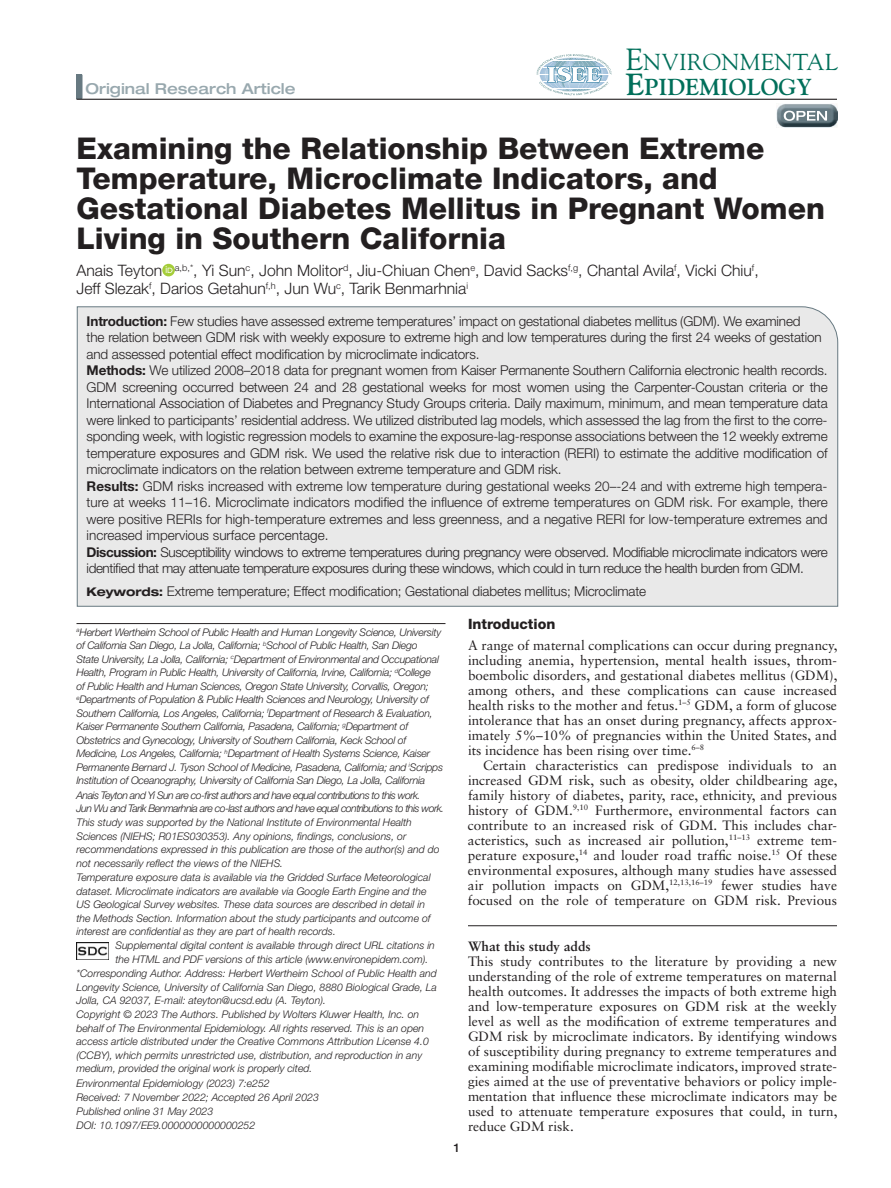
<style>
.page{position:relative;width:891px;height:1188px;background:#fff}
.page>*{position:absolute;margin:0;border:0;box-sizing:border-box;transform-origin:0 0}
.t1{font:800 30px/30px "Helvetica Neue LT Std";color:#231f20}
.t2{font:22.95px/25.2px "Goudy";letter-spacing:.01em;color:#016f5a}
.t3{font:300 15.75px/18px "Helvetica Neue LT Std";color:#231f20}
.t4{font:500 expanded 15px "Helvetica Neue LT Std";color:#98a8ae}
.t5{font:800 14.25px "Helvetica Neue LT Std";color:#231f20}
.t6{font:300 13.5px/16.5px "Helvetica Neue LT Std";letter-spacing:-.01em;color:#231f20}
.t7{font:13.5px/15px "Sabon LT Std";color:#231f20;text-align:justify}
.t8{font:700 13.5px "Sabon LT Std";color:#231f20}
.t9{font:500 12px "Helvetica Neue LT Std";color:#231f20}
.t10{font:italic 300 10.5px/13.6px "Helvetica Neue LT Std";letter-spacing:-.02em;color:#231f20}
.t11{font:italic 300 10.5px "Helvetica Neue LT Std";color:#231f20}
.s1{font-size:30.45px}
.s2{font-weight:700;font-size:30.45px}
.s3{font-weight:700}
.s4{font-weight:700;font-stretch:expanded;font-size:12px}
</style>
<div class="page">
<div style="left:76px;top:74px;width:6px;height:25px;background:#677981"></div>
<hr style="left:76px;top:99px;width:761px;height:1px;background:#231f20">
<img style="left:776px;top:104px;width:61px;height:24px">
<svg style="left:784px;top:111px;width:43px;height:10px"></svg>
<svg style="left:536px;top:54px;width:76px;height:42px"></svg>
<hr style="left:468px;top:925px;width:369px;height:1px;background:#231f20">
<hr style="left:76px;top:623px;width:370px;height:1px;background:#231f20">
<svg style="left:162px;top:264px;width:13px;height:12px"></svg>
<svg style="left:166px;top:266px;width:6px;height:7px"></svg>
<div style="left:76px;top:306px;width:762px;height:301px;background:#e9e9e9"></div>
<img style="left:77px;top:943px;width:31px;height:16px">
<p class="t4" style="left:86px;top:80px;width:212px">Original Research Article</p>
<h2 class="t2" style="left:626px;top:49px;width:214px"><span class="s1">E</span>NVIRONMENTAL<br><span class="s2">E</span><span class="s3">PIDEMIOLOGY</span></h2>
<h1 class="t1" style="left:76px;top:134px;width:750px">Examining the Relationship Between Extreme Temperature, Microclimate Indicators, and Gestational Diabetes Mellitus in Pregnant Women Living in Southern California</h1>
<p class="t3" style="left:76px;top:261px;width:684px">Anais Teyton <sup>a,b,*</sup>, Yi Sun<sup>c</sup>, John Molitor<sup>d</sup>, Jiu-Chiuan Chen<sup>e</sup>, David Sacks<sup>f,g</sup>, Chantal Avila<sup>f</sup>, Vicki Chiu<sup>f</sup>,<br>Jeff Slezak<sup>f</sup>, Darios Getahun<sup>f,h</sup>, Jun Wu<sup>c</sup>, Tarik Benmarhnia<sup>i</sup></p>
<p class="t6" style="left:87px;top:312px;width:743px"><span class="s3">Introduction:</span> Few studies have assessed extreme temperatures’ impact on gestational diabetes mellitus (GDM). We examined<br>the relation between GDM risk with weekly exposure to extreme high and low temperatures during the first 24 weeks of gestation and assessed potential effect modification by microclimate indicators.<br><span class="s3">Methods:</span> We utilized 2008–2018 data for pregnant women from Kaiser Permanente Southern California electronic health records.<br>GDM screening occurred between 24 and 28 gestational weeks for most women using the Carpenter-Coustan criteria or the International Association of Diabetes and Pregnancy Study Groups criteria. Daily maximum, minimum, and mean temperature data were linked to participants’ residential address. We utilized distributed lag models, which assessed the lag from the first to the corre&shy;sponding week, with logistic regression models to examine the exposure-lag-response associations between the 12 weekly extreme temperature exposures and GDM risk. We used the relative risk due to interaction (RERI) to estimate the additive modification of microclimate indicators on the relation between extreme temperature and GDM risk.<br><span class="s3">Results:</span> GDM risks increased with extreme low temperature during gestational weeks 20–-24 and with extreme high tempera&shy;ture at weeks 11–16. Microclimate indicators modified the influence of extreme temperatures on GDM risk. For example, there were positive RERIs for high-temperature extremes and less greenness, and a negative RERI for low-temperature extremes and increased impervious surface percentage.<br><span class="s3">Discussion:</span> Susceptibility windows to extreme temperatures during pregnancy were observed. Modifiable microclimate indicators were identified that may attenuate temperature exposures during these windows, which could in turn reduce the health burden from GDM.</p>
<p class="t6" style="left:87px;top:582px;width:561px"><span class="s4">Keywords:</span> Extreme temperature; Effect modification; Gestational diabetes mellitus; Microclimate</p>
<p class="t5" style="left:468px;top:615px;width:89px">Introduction</p>
<p class="t7" style="left:468px;top:638px;width:371px">A range of maternal complications can occur during pregnancy, including anemia, hypertension, mental health issues, throm&shy;boembolic disorders, and gestational diabetes mellitus (GDM), among others, and these complications can cause increased health risks to the mother and fetus.<sup>1–5</sup> GDM, a form of glucose intolerance that has an onset during pregnancy, affects approx&shy;imately 5%–10% of pregnancies within the United States, and its incidence has been rising over time.<sup>6–8</sup></p>
<p class="t7" style="left:468px;top:758px;width:371px;text-indent:15px">Certain characteristics can predispose individuals to an increased GDM risk, such as obesity, older childbearing age, family history of diabetes, parity, race, ethnicity, and previous history of GDM.<sup>9,10</sup> Furthermore, environmental factors can contribute to an increased risk of GDM. This includes char&shy;acteristics, such as increased air pollution,<sup>11–13</sup> extreme tem&shy;perature exposure,<sup>14</sup> and louder road traffic noise.<sup>15</sup> Of these environmental exposures, although many studies have assessed air pollution impacts on GDM,<sup>12,13,16–19</sup> fewer studies have focused on the role of temperature on GDM risk. Previous</p>
<p class="t10" style="left:76px;top:625px;width:369px"><sup>a</sup>Herbert Wertheim School of Public Health and Human Longevity Science, University of California San Diego, La Jolla, California; <sup>b</sup>School of Public Health, San Diego<br>State University, La Jolla, California; <sup>c</sup>Department of Environmental and Occupational Health, Program in Public Health, University of California, Irvine, California; <sup>d</sup>College<br>of Public Health and Human Sciences, Oregon State University, Corvallis, Oregon; <sup>e</sup>Departments of Population &amp; Public Health Sciences and Neurology, University of Southern California, Los Angeles, California; <sup>f</sup>Department of Research &amp; Evaluation, Kaiser Permanente Southern California, Pasadena, California; <sup>g</sup>Department of Obstetrics and Gynecology, University of Southern California, Keck School of Medicine, Los Angeles, California; <sup>h</sup>Department of Health Systems Science, Kaiser Permanente Bernard J. Tyson School of Medicine, Pasadena, California; and <sup>i</sup>Scripps Institution of Oceanography, University of California San Diego, La Jolla, California Anais Teyton and Yi Sun are co-first authors and have equal contributions to this work.<br>Jun Wu and Tarik Benmarhnia are co-last authors and have equal contributions to this work.<br>This study was supported by the National Institute of Environmental Health Sciences (NIEHS; R01ES030353). Any opinions, findings, conclusions, or recommendations expressed in this publication are those of the author(s) and do not necessarily reflect the views of the NIEHS.<br>Temperature exposure data is available via the Gridded Surface Meteorological dataset. Microclimate indicators are available via Google Earth Engine and the<br>US Geological Survey websites. These data sources are described in detail in<br>the Methods Section. Information about the study participants and outcome of interest are confidential as they are part of health records.</p>
<p class="t11" style="left:115px;top:939px;width:321px">Supplemental digital content is available through direct URL citations in</p>
<p class="t11" style="left:115px;top:953px;width:315px">the HTML and PDF versions of this article (www.environepidem.com).</p>
<p class="t11" style="left:76px;top:967px;width:362px">*Corresponding Author. Address: Herbert Wertheim School of Public Health and</p>
<p class="t11" style="left:76px;top:981px;width:362px">Longevity Science, University of California San Diego, 8880 Biological Grade, La</p>
<p class="t11" style="left:76px;top:994px;width:251px">Jolla, CA 92037, E-mail: ateyton@ucsd.edu (A. Teyton).</p>
<p class="t11" style="left:76px;top:1009px;width:344px">Copyright © 2023 The Authors. Published by Wolters Kluwer Health, Inc. on</p>
<p class="t11" style="left:76px;top:1022px;width:349px">behalf of The Environmental Epidemiology. All rights reserved. This is an open</p>
<p class="t11" style="left:76px;top:1036px;width:354px">access article distributed under the Creative Commons Attribution License 4.0</p>
<p class="t11" style="left:76px;top:1049px;width:347px">(CCBY), which permits unrestricted use, distribution, and reproduction in any</p>
<p class="t11" style="left:76px;top:1063px;width:237px">medium, provided the original work is properly cited.</p>
<p class="t11" style="left:76px;top:1077px;width:195px">Environmental Epidemiology (2023) 7:e252</p>
<p class="t11" style="left:76px;top:1091px;width:244px">Received: 7 November 2022; Accepted 26 April 2023</p>
<p class="t11" style="left:76px;top:1105px;width:138px">Published online 31 May 2023</p>
<p class="t11" style="left:76px;top:1120px;width:180px">DOI: 10.1097/EE9.0000000000000252</p>
<p class="t8" style="left:468px;top:938px;width:124px">What this study adds</p>
<p class="t7" style="left:468px;top:954px;width:371px">This study contributes to the literature by providing a new understanding of the role of extreme temperatures on maternal health outcomes. It addresses the impacts of both extreme high and low-temperature exposures on GDM risk at the weekly level as well as the modification of extreme temperatures and GDM risk by microclimate indicators. By identifying windows of susceptibility during pregnancy to extreme temperatures and examining modifiable microclimate indicators, improved strate&shy;gies aimed at the use of preventative behaviors or policy imple&shy;mentation that influence these microclimate indicators may be used to attenuate temperature exposures that could, in turn, reduce GDM risk.</p>
<p class="t9" style="left:453px;top:1140px;width:8px">1</p>
</div>
